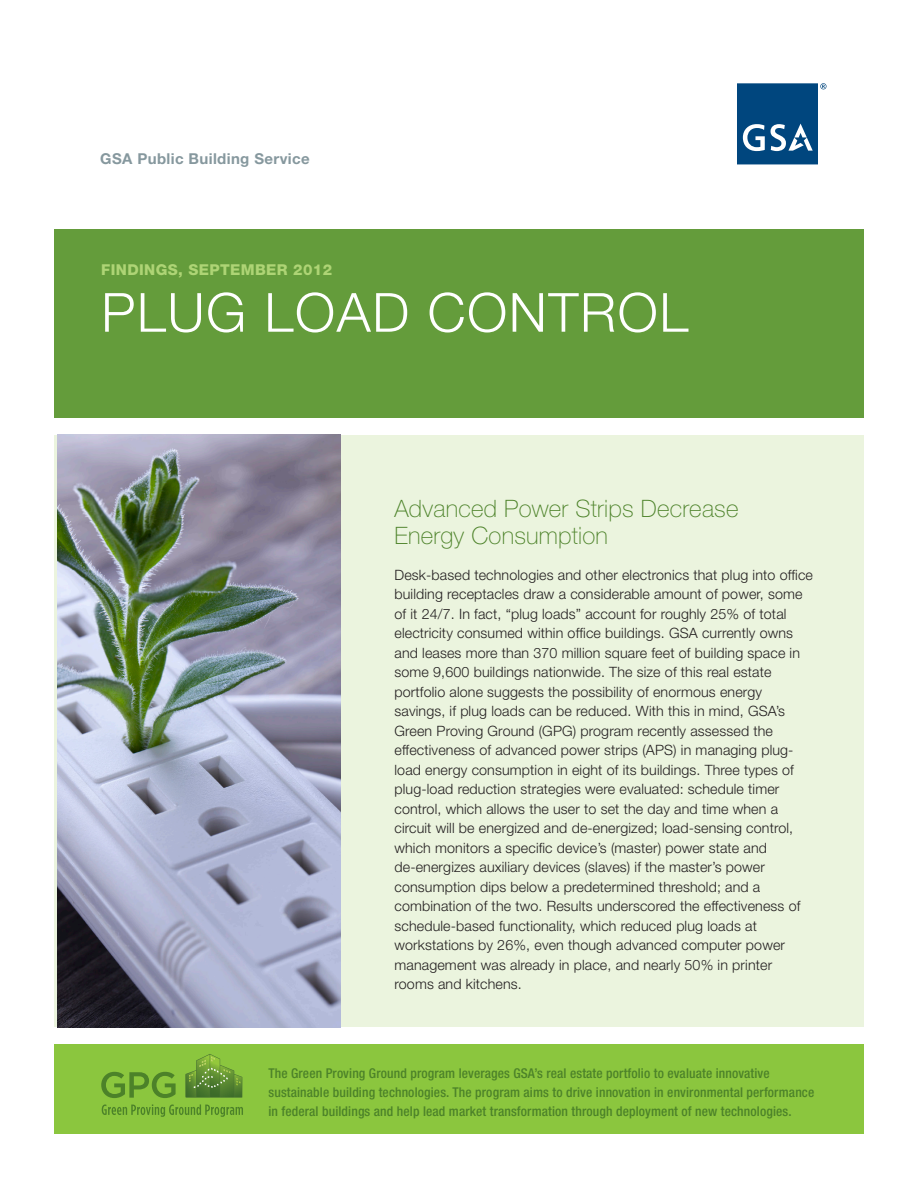
<style>
.page{position:relative;width:918px;height:1188px;background:#fff}
.page>*{position:absolute;margin:0;border:0;box-sizing:border-box;transform-origin:0 0}
.doc_head{font:300 54px "Helvetica Neue";letter-spacing:.03em;color:#fff}
.intro_head{font:100 24px/27px "Helvetica Neue";letter-spacing:.01em;color:#4c8229}
.GSA_PBS{font:700 15px "Helvetica Neue";letter-spacing:.025em;color:#86989e}
.findings_text{font:800 15px "Helvetica Neue";letter-spacing:.025em;color:#aed475}
.body{font:300 14.25px/19.5px "Helvetica Neue";letter-spacing:.01em;color:#231f20}
.t1{font:500 condensed 13.5px/18.8px "Helvetica Neue";letter-spacing:.01em;color:#4c8229}
</style>
<div class="page">
<div style="left:54px;top:435px;width:810px;height:591px;background:#ebf4de"></div>
<div style="left:54px;top:230px;width:810px;height:188px;background:#649c3b"></div>
<div style="left:54px;top:1044px;width:810px;height:90px;background:#8bc63e"></div>
<img style="left:57px;top:435px;width:283px;height:593px">
<svg style="left:102px;top:1104px;width:141px;height:13px"></svg>
<svg style="left:185px;top:1054px;width:57px;height:44px"></svg>
<svg style="left:101px;top:1072px;width:75px;height:26px"></svg>
<svg style="left:737px;top:83px;width:90px;height:81px"></svg>
<p class="GSA_PBS" style="left:100px;top:150px;width:211px">GSA Public Building Service</p>
<p class="findings_text" style="left:101px;top:260px;width:232px">FINDINGS, SEPTEMBER 2012</p>
<p class="doc_head" style="left:101px;top:280px;width:589px">PLUG LOAD CONTROL</p>
<p class="intro_head" style="left:394px;top:495px;width:345px">Advanced Power Strips Decrease<br>Energy Consumption</p>
<p class="body" style="left:394px;top:564px;width:420px">Desk-based technologies and other electronics that plug into office building receptacles draw a considerable amount of power, some of it 24/7. In fact, “plug loads” account for roughly 25% of total electricity consumed within office buildings. GSA currently owns and leases more than 370 million square feet of building space in some 9,600 buildings nationwide. The size of this real estate portfolio alone suggests the possibility of enormous energy savings, if plug loads can be reduced. With this in mind, GSA’s Green Proving Ground (GPG) program recently assessed the effectiveness of advanced power strips (APS) in managing plug&shy;load energy consumption in eight of its buildings. Three types of plug-load reduction strategies were evaluated: schedule timer control, which allows the user to set the day and time when a circuit will be energized and de-energized; load-sensing control, which monitors a specific device’s (master) power state and de-energizes auxiliary devices (slaves) if the master’s power consumption dips below a predetermined threshold; and a combination of the two. Results underscored the effectiveness of schedule-based functionality, which reduced plug loads at workstations by 26%, even though advanced computer power management was already in place, and nearly 50% in printer rooms and kitchens.</p>
<p class="t1" style="left:268px;top:1064px;width:547px">The Green Proving Ground program leverages GSA’s real estate portfolio to evaluate innovative sustainable building technologies. The program aims to drive innovation in environmental performance in federal buildings and help lead market transformation through deployment of new technologies.</p>
</div>
